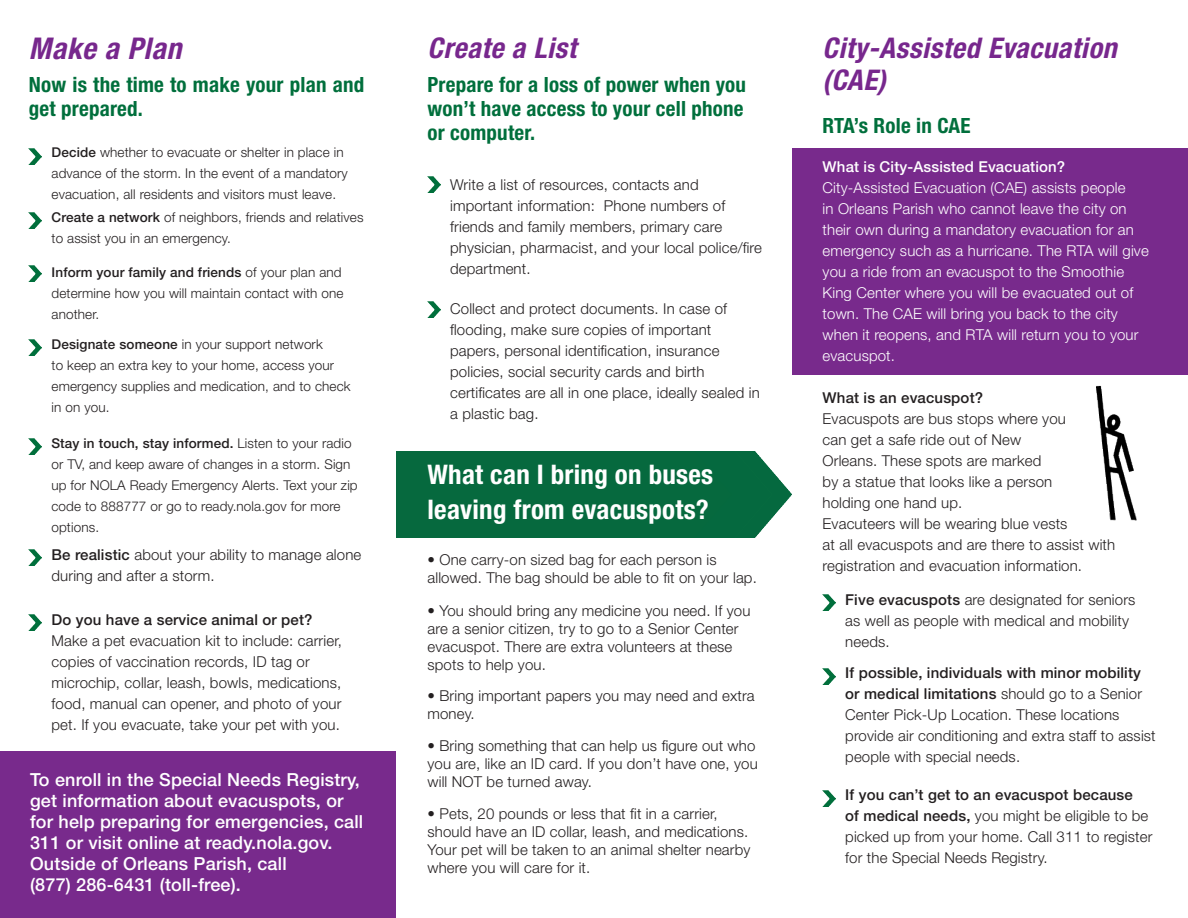
<style>
.page{position:relative;width:1188px;height:918px;background:#fff}
.page>*{position:absolute;margin:0;border:0;box-sizing:border-box;transform-origin:0 0}
.t1{font:italic 700 condensed 30px "Helvetica Neue LT Std";letter-spacing:.02em;color:#77278d}
.t2{font:italic 700 condensed 28.5px/31.5px "Helvetica Neue LT Std";letter-spacing:.02em;color:#77278d}
.t3{font:700 condensed 27px/34.5px "Helvetica Neue LT Std";letter-spacing:.01em;color:#fff}
.t4{font:700 condensed 21px/24px "Helvetica Neue LT Std";letter-spacing:.01em;color:#006f3c}
.t5{font:500 18px/21px "Helvetica Neue LT Std";letter-spacing:.01em;color:#fff}
.t6{font:300 15px/21px "Helvetica Neue LT Std";letter-spacing:.01em;color:#231f20}
.t7{font:300 15px/21px "Helvetica Neue LT Std";letter-spacing:.01em;color:#fff}
.t8{font:500 15px "Helvetica Neue LT Std";letter-spacing:.01em;color:#231f20}
.t9{font:500 15px "Helvetica Neue LT Std";letter-spacing:.01em;color:#fff}
.t10{font:300 13.5px/21px "Helvetica Neue LT Std";letter-spacing:.01em;color:#231f20}
.s1{font-size:31.5px;color:#fff}
.s2{font-weight:500}
</style>
<div class="page">
<div style="left:793px;top:149px;width:395px;height:226px;background:#782a8c"></div>
<div style="left:0;top:751px;width:396px;height:167px;background:#782a8c"></div>
<div style="left:396px;top:451px;width:396px;height:87px;background:#06693e"></div>
<img style="left:29px;top:149px;width:13px;height:16px">
<img style="left:29px;top:213px;width:13px;height:16px">
<img style="left:29px;top:266px;width:13px;height:15px">
<img style="left:29px;top:339px;width:13px;height:16px">
<img style="left:29px;top:438px;width:13px;height:16px">
<img style="left:29px;top:549px;width:13px;height:16px">
<img style="left:29px;top:614px;width:13px;height:16px">
<img style="left:428px;top:177px;width:12px;height:16px">
<img style="left:428px;top:302px;width:12px;height:16px">
<img style="left:823px;top:595px;width:12px;height:16px">
<img style="left:823px;top:668px;width:12px;height:16px">
<img style="left:823px;top:791px;width:12px;height:16px">
<img style="left:1096px;top:386px;width:41px;height:135px">
<p class="t1" style="left:29px;top:30px;width:169px">Make a Plan<span class="s1">e</span></p>
<p class="t4" style="left:29px;top:73px;width:337px">Now is the time to make your plan and get prepared.</p>
<p class="t10" style="left:52px;top:141px;width:298px"><span class="s2">Decide</span> whether to evacuate or shelter in place in advance of the storm. In the event of a mandatory evacuation, all residents and visitors must leave.</p>
<p class="t10" style="left:52px;top:207px;width:313px"><span class="s2">Create a network</span> of neighbors, friends and relatives to assist you in an emergency.</p>
<p class="t10" style="left:52px;top:261px;width:293px"><span class="s2">Inform your family and friends</span> of your plan and determine how you will maintain contact with one another.</p>
<p class="t10" style="left:52px;top:333px;width:301px"><span class="s2">Designate someone</span> in your support network<br>to keep an extra key to your home, access your emergency supplies and medication, and to check in on you.</p>
<p class="t10" style="left:51px;top:432px;width:308px"><span class="s2">Stay in touch, stay informed.</span> Listen to your radio or TV, and keep aware of changes in a storm. Sign up for NOLA Ready Emergency Alerts. Text your zip code to 888777 or go to ready.nola.gov for more options.</p>
<p class="t6" style="left:52px;top:544px;width:311px"><span class="s2">Be realistic</span> about your ability to manage alone during and after a storm.</p>
<p class="t8" style="left:52px;top:611px;width:262px">Do you have a service animal or pet?</p>
<p class="t6" style="left:52px;top:630px;width:292px">Make a pet evacuation kit to include: carrier, copies of vaccination records, ID tag or microchip, collar, leash, bowls, medications, food, manual can opener, and photo of your pet. If you evacuate, take your pet with you.</p>
<p class="t5" style="left:30px;top:768px;width:335px">To enroll in the Special Needs Registry, get information about evacuspots, or for help preparing for emergencies, call 311 or visit online at ready.nola.gov.<br>Outside of Orleans Parish, call</p>
<p class="t5" style="left:30px;top:873px;width:212px">(877) 286-6431 (toll-free).</p>
<p class="t2" style="left:428px;top:33px;width:150px">Create a List</p>
<p class="t2" style="left:823px;top:33px;width:296px">City-Assisted Evacuation (CAE)</p>
<p class="t4" style="left:428px;top:73px;width:320px;text-align:justify">Prepare for a loss of power when you won’t have access to your cell phone or computer.</p>
<p class="t4" style="left:823px;top:113px;width:149px">RTA’s Role in CAE</p>
<p class="t6" style="left:450px;top:174px;width:313px">Write a list of resources, contacts and important information: Phone numbers of friends and family members, primary care physician, pharmacist, and your local police/fire department.</p>
<p class="t6" style="left:450px;top:298px;width:311px">Collect and protect documents. In case of flooding, make sure copies of important papers, personal identification, insurance policies, social security cards and birth certificates are all in one place, ideally sealed in a plastic bag.</p>
<p class="t3" style="left:428px;top:457px;width:287px">What can I bring on buses leaving from evacuspots?</p>
<p class="t6" style="left:428px;top:551px;width:331px;line-height:18px">• One carry-on sized bag for each person is allowed. The bag should be able to fit on your lap.</p>
<p class="t6" style="left:428px;top:601px;width:324px;line-height:18px">• You should bring any medicine you need. If you are a senior citizen, try to go to a Senior Center</p>
<p class="t6" style="left:428px;top:636px;width:306px">evacuspot. There are extra volunteers at these</p>
<p class="t6" style="left:428px;top:654px;width:120px">spots to help you.</p>
<p class="t6" style="left:428px;top:685px;width:329px">• Bring important papers you may need and extra</p>
<p class="t6" style="left:428px;top:703px;width:49px">money.</p>
<p class="t6" style="left:428px;top:734px;width:329px">• Bring something that can help us figure out who</p>
<p class="t6" style="left:428px;top:754px;width:332px;line-height:18px">you are, like an ID card. If you don’t have one, you will NOT be turned away.</p>
<p class="t6" style="left:428px;top:805px;width:324px;line-height:18px">• Pets, 20 pounds or less that fit in a carrier, should have an ID collar, leash, and medications.<br>Your pet will be taken to an animal shelter nearby where you will care for it.</p>
<p class="t9" style="left:823px;top:158px;width:244px">What is City-Assisted Evacuation?</p>
<p class="t7" style="left:823px;top:177px;width:328px">City-Assisted Evacuation (CAE) assists people<br>in Orleans Parish who cannot leave the city on their own during a mandatory evacuation for an emergency such as a hurricane. The RTA will give you a ride from an evacuspot to the Smoothie King Center where you will be evacuated out of town. The CAE will bring you back to the city when it reopens, and RTA will return you to your evacuspot.</p>
<p class="t8" style="left:823px;top:389px;width:162px">What is an evacuspot?</p>
<p class="t6" style="left:823px;top:408px;width:245px">Evacuspots are bus stops where you</p>
<p class="t6" style="left:823px;top:429px;width:200px">can get a safe ride out of New</p>
<p class="t6" style="left:823px;top:450px;width:220px">Orleans. These spots are marked</p>
<p class="t6" style="left:823px;top:471px;width:231px">by a statue that looks like a person</p>
<p class="t6" style="left:823px;top:492px;width:141px">holding one hand up.</p>
<p class="t6" style="left:823px;top:513px;width:246px">Evacuteers will be wearing blue vests</p>
<p class="t6" style="left:823px;top:534px;width:294px">at all evacuspots and are there to assist with registration and evacuation information.</p>
<p class="t6" style="left:845px;top:589px;width:292px"><span class="s2">Five evacuspots</span> are designated for seniors as well as people with medical and mobility needs.</p>
<p class="t6" style="left:845px;top:661px;width:312px"><span class="s2">If possible, individuals with minor mobility or medical limitations</span> should go to a Senior Center Pick-Up Location. These locations provide air conditioning and extra staff to assist people with special needs.</p>
<p class="t6" style="left:845px;top:784px;width:309px"><span class="s2">If you can’t get to an evacuspot because<br>of medical needs,</span> you might be eligible to be picked up from your home. Call 311 to register for the Special Needs Registry.</p>
</div>
